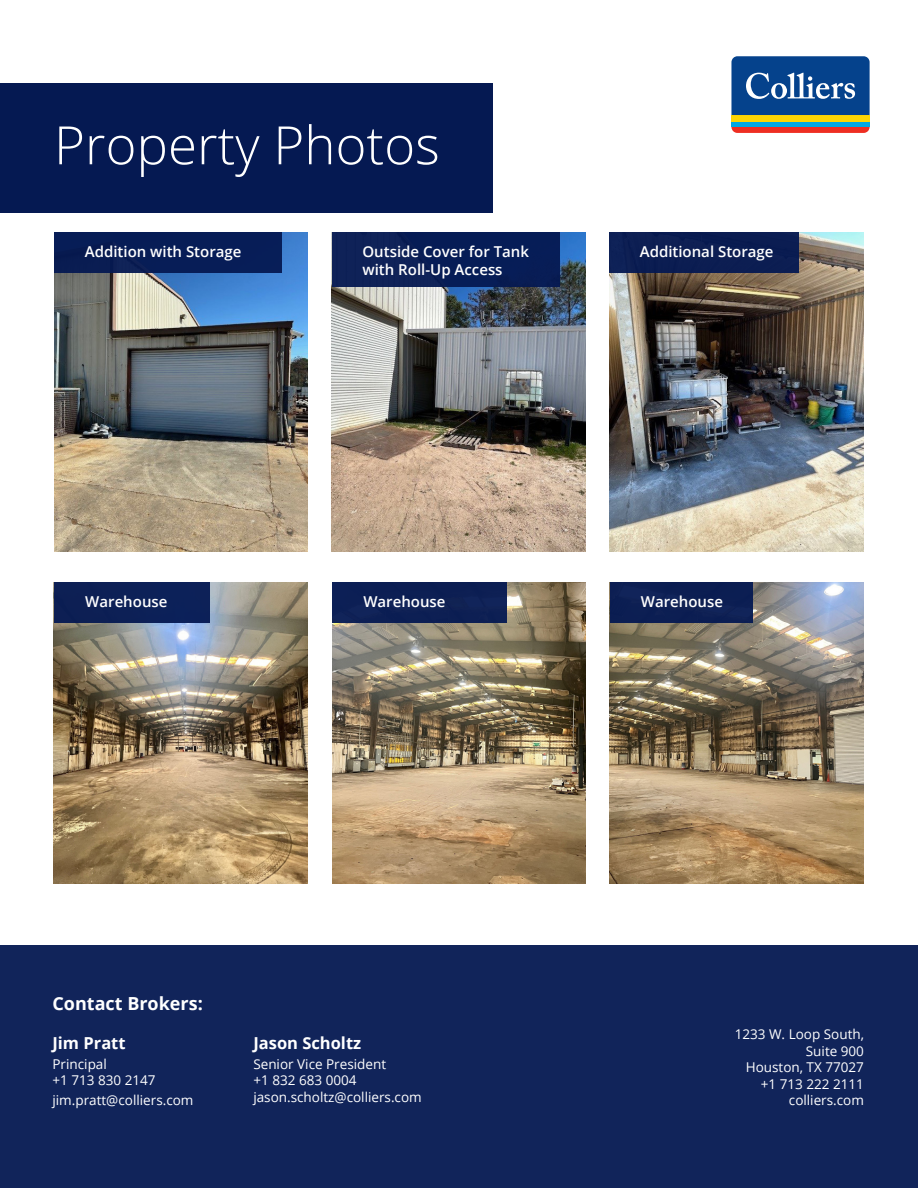
<style>
.page{position:relative;width:918px;height:1188px;background:#fff}
.page>*{position:absolute;margin:0;border:0;box-sizing:border-box;transform-origin:0 0}
.t1{font:300 52.95px "Open Sans";color:#fff}
.t2{font:700 18px "Open Sans";color:#fff}
.t3{font:700 16.5px "Open Sans";color:#fff}
.t4{font:600 15px "Open Sans";color:#fff}
.t5{font:13.5px "Open Sans";color:#fff}
</style>
<div class="page">
<div style="left:731px;top:121px;width:139px;height:6px;background:#00a8e4"></div>
<div style="left:731px;top:115px;width:139px;height:6px;background:#fed503"></div>
<svg style="left:731px;top:127px;width:139px;height:6px"></svg>
<svg style="left:731px;top:56px;width:139px;height:59px;background:#225899"></svg>
<div style="left:0;top:83px;width:492px;height:130px;background:#051952"></div>
<img style="left:54px;top:232px;width:254px;height:320px">
<div style="left:54px;top:232px;width:228px;height:41px;background:#051952"></div>
<img style="left:610px;top:232px;width:254px;height:320px">
<img style="left:332px;top:232px;width:253px;height:320px">
<div style="left:609px;top:232px;width:190px;height:41px;background:#0c1e52"></div>
<div style="left:332px;top:232px;width:227px;height:54px;background:#051952"></div>
<img style="left:610px;top:582px;width:253px;height:301px">
<img style="left:54px;top:582px;width:254px;height:301px">
<div style="left:54px;top:582px;width:156px;height:41px;background:#0d2057"></div>
<div style="left:610px;top:582px;width:143px;height:41px;background:#0c1e53"></div>
<img style="left:332px;top:582px;width:254px;height:301px">
<div style="left:333px;top:582px;width:174px;height:41px;background:#0c1f54"></div>
<div style="left:0;top:945px;width:918px;height:243px;background:#11245a"></div>
<p class="t1" style="left:54px;top:109px;width:387px">Property Photos</p>
<p class="t4" style="left:85px;top:241px;width:158px">Addition with Storage</p>
<p class="t4" style="left:363px;top:241px;width:168px">Outside Cover for Tank</p>
<p class="t4" style="left:640px;top:241px;width:135px">Additional Storage</p>
<p class="t4" style="left:363px;top:259px;width:142px">with Roll-Up Access</p>
<p class="t4" style="left:85px;top:591px;width:84px">Warehouse</p>
<p class="t4" style="left:363px;top:591px;width:84px">Warehouse</p>
<p class="t4" style="left:641px;top:591px;width:84px">Warehouse</p>
<p class="t2" style="left:52px;top:990px;width:152px">Contact Brokers:</p>
<p class="t3" style="left:52px;top:1031px;width:75px">Jim Pratt</p>
<p class="t5" style="left:52px;top:1054px;width:56px">Principal</p>
<p class="t5" style="left:52px;top:1071px;width:105px">+1 713 830 2147</p>
<p class="t5" style="left:52px;top:1091px;width:143px">jim.pratt@colliers.com</p>
<p class="t3" style="left:253px;top:1031px;width:109px">Jason Scholtz</p>
<p class="t5" style="left:253px;top:1054px;width:134px">Senior Vice President</p>
<p class="t5" style="left:253px;top:1071px;width:105px">+1 832 683 0004</p>
<p class="t5" style="left:253px;top:1087px;width:170px">jason.scholtz@colliers.com</p>
<p class="t5" style="left:735px;top:1025px;width:131px">1233 W. Loop South,</p>
<p class="t5" style="left:806px;top:1041px;width:60px">Suite 900</p>
<p class="t5" style="left:746px;top:1058px;width:120px">Houston, TX 77027</p>
<p class="t5" style="left:761px;top:1074px;width:105px">+1 713 222 2111</p>
<p class="t5" style="left:789px;top:1091px;width:77px">colliers.com</p>
</div>
